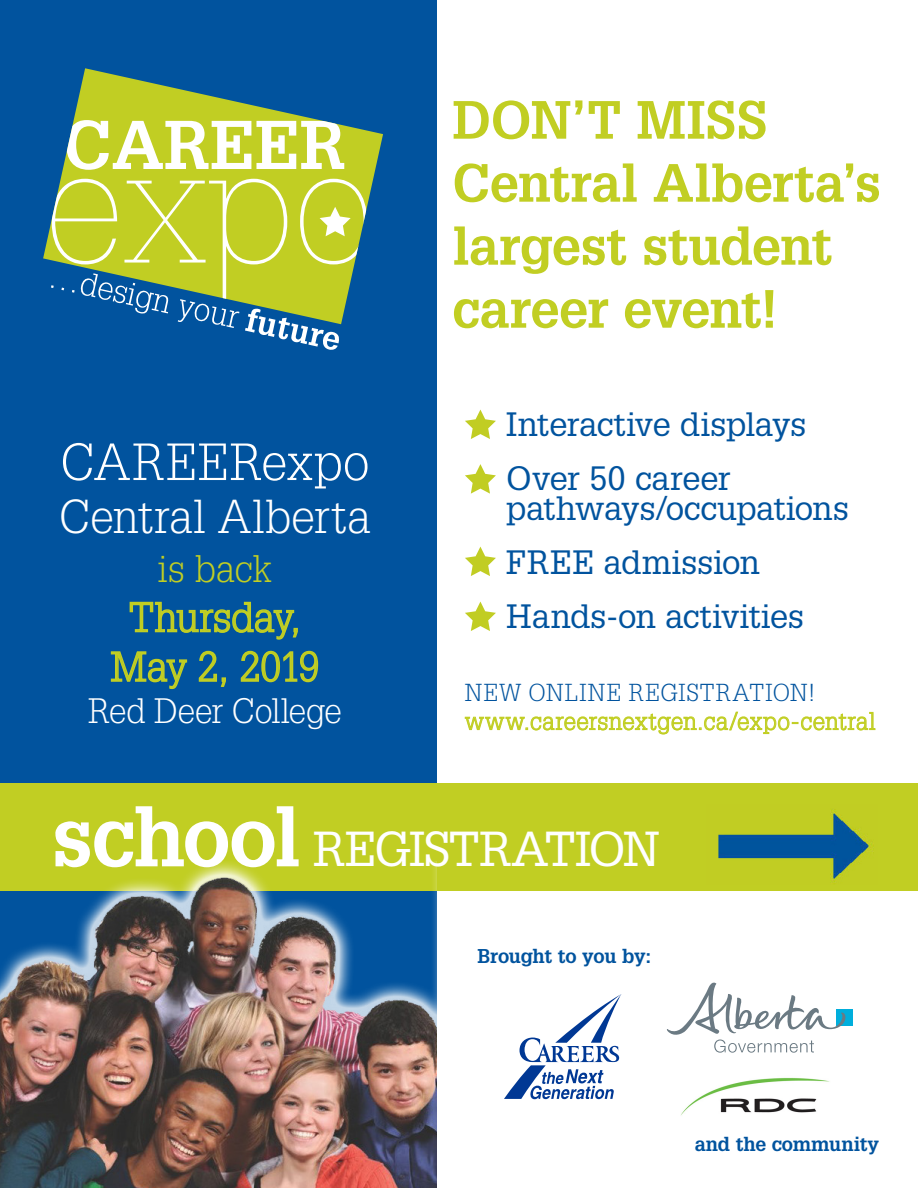
<style>
.page{position:relative;width:918px;height:1188px;background:#fff}
.page>*{position:absolute;margin:0;border:0;box-sizing:border-box;transform-origin:0 0}
.t1{font:700 52.5px "Glypha LT Std";letter-spacing:-.01em;color:#c1ce23}
.t2{font:300 51px "Glypha LT Std";letter-spacing:.01em;color:#fff}
.t3{font:48px "Glypha LT Std";letter-spacing:-.04em;color:#fff}
.t4{font:300 46.5px "Glypha LT Std";letter-spacing:.01em;color:#fff}
.t5{font:300 40.5px "Glypha LT Std";color:#c1ce23}
.t6{font:300 37.5px "Glypha LT Std";color:#c1ce23}
.t7{font:300 34.5px "Glypha LT Std";letter-spacing:-.005em;color:#fff}
.t8{font:33px "Glypha LT Std";letter-spacing:-.01em;color:#01539e}
.t9{font:300 24px "Glypha LT Std";letter-spacing:.03em;color:#c1ce23}
.t10{font:300 24px "Glypha LT Std";letter-spacing:.045em;color:#01539e}
.t11{font:700 19.5px "Glypha LT Std";letter-spacing:-.015em;color:#01539e}
.s1{font-weight:700;font-size:82.5px}
</style>
<div class="page">
<div style="left:0;top:0;width:436px;height:1188px;background:#01539e"></div>
<svg style="left:43px;top:68px;width:340px;height:192px"></svg>
<svg style="left:66px;top:120px;width:278px;height:50px;background:#dae28a"></svg>
<svg style="left:51px;top:179px;width:316px;height:171px"></svg>
<div style="left:0;top:783px;width:918px;height:108px;background:#c1ce23"></div>
<svg style="left:465px;top:711px;width:411px;height:24px"></svg>
<svg style="left:129px;top:601px;width:169px;height:39px"></svg>
<svg style="left:110px;top:651px;width:78px;height:39px"></svg>
<svg style="left:198px;top:650px;width:28px;height:37px"></svg>
<svg style="left:240px;top:650px;width:79px;height:33px"></svg>
<img style="left:0;top:861px;width:436px;height:327px">
<svg style="left:504px;top:994px;width:118px;height:105px"></svg>
<div style="left:836px;top:1009px;width:17px;height:17px;background:#00aedc"></div>
<svg style="left:667px;top:983px;width:179px;height:70px"></svg>
<img style="left:681px;top:1077px;width:149px;height:38px">
<img style="left:718px;top:809px;width:156px;height:74px">
<svg style="left:465px;top:410px;width:31px;height:29px"></svg>
<svg style="left:465px;top:464px;width:31px;height:30px"></svg>
<svg style="left:465px;top:547px;width:31px;height:29px"></svg>
<svg style="left:465px;top:602px;width:31px;height:29px"></svg>
<p class="t2" style="left:60px;top:433px;width:311px">CAREERexpo</p>
<p class="t4" style="left:59px;top:490px;width:313px">Central Alberta</p>
<p class="t6" style="left:158px;top:548px;width:115px">is back</p>
<p class="t5" style="left:129px;top:594px;width:173px">Thursday,</p>
<p class="t5" style="left:111px;top:644px;width:210px">May 2, 2019</p>
<p class="t7" style="left:88px;top:691px;width:255px">Red Deer College</p>
<p class="t1" style="left:452px;top:87px;width:316px">DON’T MISS</p>
<p class="t1" style="left:452px;top:150px;width:430px">Central Alberta’s</p>
<p class="t1" style="left:452px;top:213px;width:382px">largest student</p>
<p class="t1" style="left:452px;top:276px;width:327px">career event!</p>
<p class="t8" style="left:506px;top:404px;width:302px">Interactive displays</p>
<p class="t8" style="left:506px;top:458px;width:226px">Over 50 career</p>
<p class="t8" style="left:506px;top:488px;width:344px">pathways/occupations</p>
<p class="t8" style="left:506px;top:542px;width:255px">FREE admission</p>
<p class="t8" style="left:506px;top:596px;width:300px">Hands-on activities</p>
<p class="t10" style="left:465px;top:679px;width:352px">NEW ONLINE REGISTRATION!</p>
<p class="t9" style="left:465px;top:708px;width:412px">www.careersnextgen.ca/expo-central</p>
<p class="t3" style="left:52px;top:820px;width:610px"><span class="s1">school</span> REGISTRATION</p>
<p class="t11" style="left:477px;top:944px;width:176px">Brought to you by:</p>
<p class="t11" style="left:695px;top:1132px;width:186px">and the community</p>
</div>
